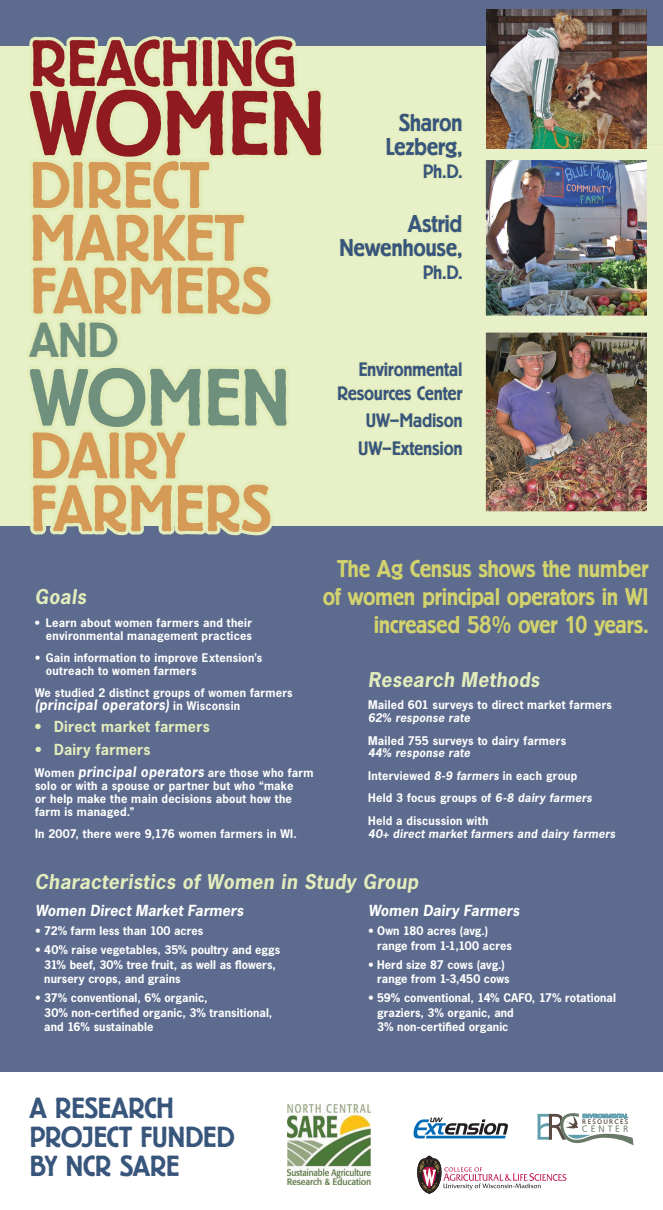
<style>
.page{position:relative;width:663px;height:1210px;background:#fff}
.page>*{position:absolute;margin:0;border:0;box-sizing:border-box;transform-origin:0 0}
.t1{font:500 90.8px "Berliner Grotesk";letter-spacing:-.02em;color:#8f1b20}
.t2{font:500 80px "Berliner Grotesk";letter-spacing:-.02em;color:#70907e}
.t3{font:500 64.84px/52.8px "Berliner Grotesk";letter-spacing:-.02em;color:#d59a55}
.t4{font:500 64.84px "Berliner Grotesk";letter-spacing:-.02em;color:#8f1b20}
.t5{font:500 48.64px "Berliner Grotesk";color:#70907e}
.t6{font:500 28.8px/28.8px "Berliner Grotesk";letter-spacing:-.02em;color:#38557c}
.t7{font:500 24px/28px "Berliner Grotesk";letter-spacing:-.02em;color:#d2d26e;text-align:right}
.t8{font:500 24px/23.3px "Berliner Grotesk";letter-spacing:-.015em;color:#38557c;text-align:center}
.t9{font:500 19.2px/24px "Berliner Grotesk";letter-spacing:-.015em;color:#38557c;text-align:right}
.t10{font:italic 700 19.2px "News Gothic Std";letter-spacing:.02em;color:#e3edbc}
.t11{font:italic 700 14.4px "News Gothic Std";letter-spacing:.005em;color:#fff}
.t12{font:700 14.4px "News Gothic Std";letter-spacing:.02em;color:#e3edbc}
.t13{font:italic 700 13.6px "News Gothic Std";letter-spacing:.025em;color:#fff}
.t14{font:700 11.2px/14.4px "News Gothic Std";letter-spacing:.015em;color:#fff}
.t15{font:italic 700 11.2px "News Gothic Std";letter-spacing:.025em;color:#fff}
.t16{font:500 9.2px "Artemis JY";letter-spacing:.33em;color:#697967}
.t17{font:700 6.68px "Artemis JY";letter-spacing:.195em;color:#594a42}
.s1{font-style:normal;font-size:11.2px}
.s2{font-style:italic;font-size:13.6px}
.s3{font-style:italic}
</style>
<div class="page">
<div style="left:461px;top:24px;width:201px;height:159px;background:#e8f0c8"></div>
<img style="left:486px;top:161px;width:159px;height:153px">
<div style="left:469px;top:144px;width:193px;height:187px;border:16px solid #e8f0c8"></div>
<img style="left:486px;top:333px;width:159px;height:177px">
<div style="left:469px;top:316px;width:193px;height:211px;border:16px solid #e8f0c8"></div>
<div style="left:0;top:0;width:479px;height:614px;background:#e8f0c8"></div>
<img style="left:288px;top:1104px;width:82px;height:80px">
<svg style="left:537px;top:1113px;width:96px;height:32px"></svg>
<svg style="left:413px;top:1117px;width:95px;height:21px"></svg>
<div style="left:0;top:526px;width:662px;height:546px;background:#5d6b8e"></div>
<svg style="left:417px;top:1156px;width:149px;height:37px"></svg>
<svg style="left:337px;top:113px;width:126px;height:343px"></svg>
<div style="left:0;top:0;width:662px;height:45px;background:#5d6b8e"></div>
<svg style="left:23px;top:36px;width:304px;height:500px"></svg>
<img style="left:486px;top:9px;width:160px;height:139px">
<h3 class="t4" style="left:29px;top:29px;width:269px">REACHING</h3>
<h1 class="t1" style="left:29px;top:75px;width:298px">WOMEN</h1>
<h3 class="t3" style="left:29px;top:161px;width:244px">DIRECT<br>MARKET<br>FARMERS</h3>
<h3 class="t5" style="left:29px;top:313px;width:91px">AND</h3>
<h2 class="t2" style="left:29px;top:355px;width:263px">WOMEN</h2>
<h3 class="t3" style="left:29px;top:431px;width:244px">DAIRY<br>FARMERS</h3>
<h3 class="t8" style="left:385px;top:112px;width:79px">Sharon<br>Lezberg,</h3>
<h3 class="t9" style="left:422px;top:160px;width:41px">Ph.D.</h3>
<h3 class="t8" style="left:339px;top:213px;width:125px;text-align:right">Astrid<br>Newenhouse,</h3>
<h3 class="t9" style="left:422px;top:261px;width:41px">Ph.D.</h3>
<h3 class="t9" style="left:337px;top:357px;width:127px">Environmental<br>Resources Center</h3>
<h3 class="t9" style="left:358px;top:407px;width:106px;line-height:27.7px;text-align:center">UW–Madison<br>UW–Extension</h3>
<h3 class="t10" style="left:35px;top:584px;width:52px">Goals</h3>
<p class="t14" style="left:35px;top:616px;width:218px;line-height:12.8px;text-align:right">• Learn about women farmers and their environmental management practices</p>
<p class="t14" style="left:46px;top:651px;width:218px;line-height:12.8px;text-indent:-11px">• Gain information to improve Extension’s outreach to women farmers</p>
<p class="t14" style="left:35px;top:685px;width:259px">We studied 2 distinct groups of women farmers</p>
<p class="t13" style="left:35px;top:696px;width:207px">(principal operators) <span class="s1">in Wisconsin</span></p>
<p class="t12" style="left:35px;top:717px;width:176px">• Direct market farmers</p>
<p class="t12" style="left:35px;top:740px;width:117px">• Dairy farmers</p>
<p class="t14" style="left:35px;top:766px;width:280px;line-height:12.8px">Women <span class="s2">principal operators</span> are those who farm solo or with a spouse or partner but who “make<br>or help make the main decisions about how the farm is managed.”</p>
<p class="t14" style="left:35px;top:826px;width:263px">In 2007, there were 9,176 women farmers in WI.</p>
<h3 class="t7" style="left:323px;top:556px;width:327px">The Ag Census shows the number of women principal operators in WI increased 58% over 10 years.</h3>
<h3 class="t10" style="left:368px;top:667px;width:173px">Research Methods</h3>
<p class="t14" style="left:368px;top:698px;width:245px">Mailed 601 surveys to direct market farmers</p>
<p class="t15" style="left:368px;top:710px;width:103px">62% response rate</p>
<p class="t14" style="left:368px;top:733px;width:199px">Mailed 755 surveys to dairy farmers</p>
<p class="t14" style="left:368px;top:742px;width:225px;line-height:22.4px"><span class="s3">44% response rate<br></span>Interviewed <span class="s3">8-9 farmers</span> in each group<br>Held 3 focus groups of <span class="s3">6-8 dairy farmers<br></span>Held a discussion with</p>
<p class="t15" style="left:368px;top:826px;width:248px">40+ direct market farmers and dairy farmers</p>
<h3 class="t10" style="left:35px;top:868px;width:385px">Characteristics of Women in Study Group</h3>
<p class="t11" style="left:35px;top:901px;width:209px">Women Direct Market Farmers</p>
<p class="t14" style="left:35px;top:923px;width:169px">• 72% farm less than 100 acres</p>
<p class="t14" style="left:44px;top:942px;width:237px;text-indent:-9px">• 40% raise vegetables, 35% poultry and eggs<br>31% beef, 30% tree fruit, as well as flowers, nursery crops, and grains</p>
<p class="t14" style="left:44px;top:990px;width:229px;text-indent:-9px">• 37% conventional, 6% organic,<br>30% non-certified organic, 3% transitional, and 16% sustainable</p>
<h3 class="t6" style="left:29px;top:1095px;width:207px">A RESEARCH<br>PROJECT FUNDED<br>BY NCR SARE</h3>
<p class="t11" style="left:368px;top:901px;width:152px">Women Dairy Farmers</p>
<p class="t14" style="left:377px;top:923px;width:136px;text-indent:-9px">• Own 180 acres (avg.) range from 1-1,100 acres</p>
<p class="t14" style="left:377px;top:957px;width:134px;text-indent:-9px">• Herd size 87 cows (avg.) range from 1-3,450 cows</p>
<p class="t14" style="left:377px;top:990px;width:240px;text-indent:-9px">• 59% conventional, 14% CAFO, 17% rotational graziers, 3% organic, and<br>3% non-certified organic</p>
<p class="t17" style="left:582px;top:1117px;width:47px">RESOURCES</p>
<p class="t16" style="left:581px;top:1123px;width:48px">CENTER</p>
</div>
